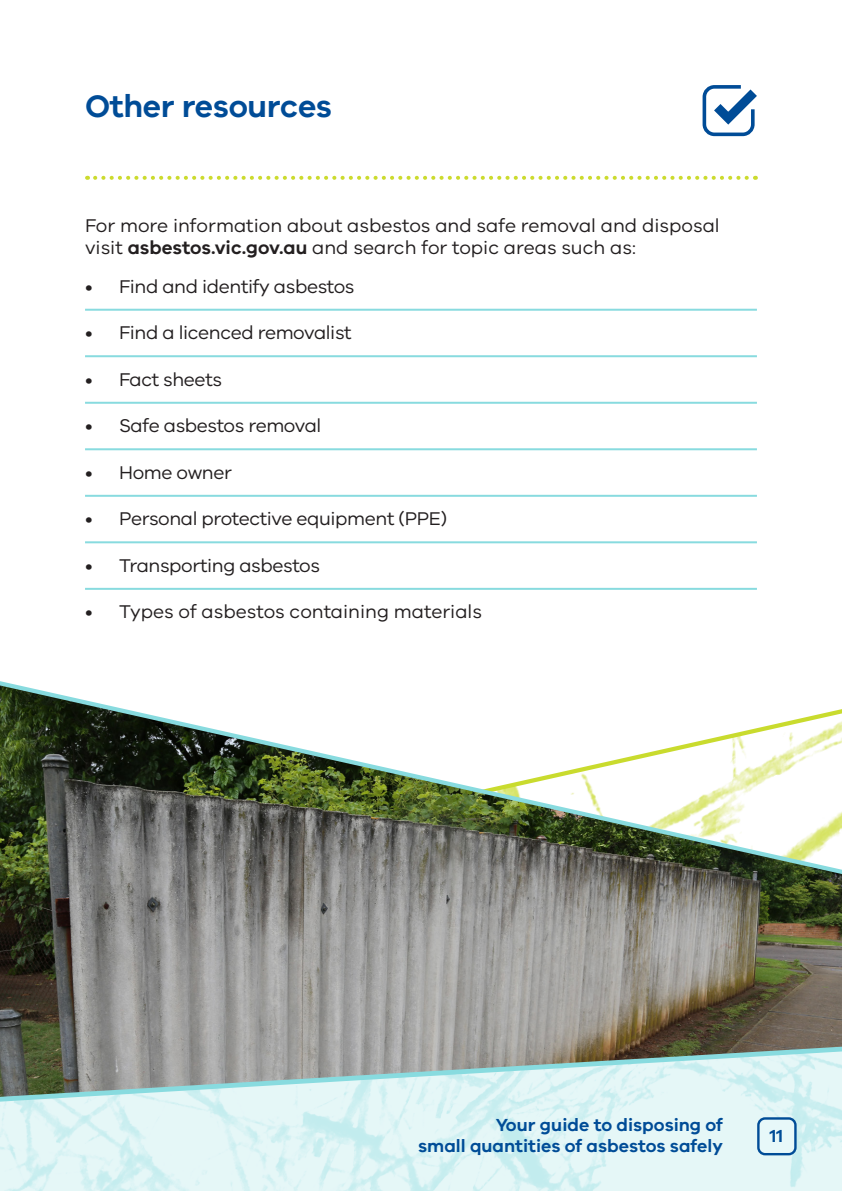
<style>
.page{position:relative;width:842px;height:1191px;background:#fff}
.page>*{position:absolute;margin:0;border:0;box-sizing:border-box;transform-origin:0 0}
.body_text{font:600 32px "VIC";letter-spacing:-.01em;color:#004c97}
.body_text-2{font:19px/22px "VIC";color:#231f20}
.body_text-3{font:19px "VIC";letter-spacing:-.02em;color:#231f20}
.t1{font:600 18px/21.2px "VIC";color:#004c97;text-align:right}
.s1{font-weight:600}
</style>
<div class="page">
<img style="left:0;top:893px;width:842px;height:150px">
<svg style="left:0;top:681px;width:842px;height:212px"></svg>
<hr style="left:85px;top:309px;width:672px;height:2px;background:#88dbdf">
<hr style="left:85px;top:355px;width:672px;height:2px;background:#88dbdf">
<hr style="left:85px;top:402px;width:672px;height:2px;background:#88dbdf">
<hr style="left:85px;top:448px;width:672px;height:2px;background:#88dbdf">
<hr style="left:85px;top:495px;width:672px;height:2px;background:#88dbdf">
<hr style="left:85px;top:541px;width:672px;height:2px;background:#88dbdf">
<hr style="left:85px;top:588px;width:672px;height:2px;background:#88dbdf">
<svg style="left:95px;top:176px;width:661px;height:4px"></svg>
<img style="left:0;top:1105px;width:842px;height:86px">
<svg style="left:0;top:1043px;width:842px;height:62px;background:#b0c1bd"></svg>
<div style="left:758px;top:1118px;width:37px;height:36px;background:#e7f8f9;border-radius:7px"></div>
<div style="left:757px;top:1117px;width:40px;height:38px;border:2px solid #004c97;border-radius:7px"></div>
<svg style="left:702px;top:85px;width:55px;height:52px"></svg>
<p class="body_text" style="left:85px;top:87px;width:248px">Other resources</p>
<p class="body_text-2" style="left:85px;top:214px;width:636px">For more information about asbestos and safe removal and disposal visit <span class="s1">asbestos.vic.gov.au</span> and search for topic areas such as:</p>
<p class="body_text-3" style="left:85px;top:275px;width:271px">• Find and identify asbestos</p>
<p class="body_text-3" style="left:85px;top:321px;width:268px">• Find a licenced removalist</p>
<p class="body_text-3" style="left:85px;top:368px;width:139px">• Fact sheets</p>
<p class="body_text-3" style="left:85px;top:414px;width:238px">• Safe asbestos removal</p>
<p class="body_text-3" style="left:85px;top:461px;width:148px">• Home owner</p>
<p class="body_text-3" style="left:85px;top:507px;width:364px">• Personal protective equipment (PPE)</p>
<p class="body_text-3" style="left:85px;top:554px;width:236px">• Transporting asbestos</p>
<p class="body_text-2" style="left:85px;top:600px;width:398px">• Types of asbestos containing materials</p>
<p class="t1" style="left:418px;top:1113px;width:306px">Your guide to disposing of<br>small quantities of asbestos safely</p>
<p class="t1" style="left:770px;top:1124px;width:15px">11</p>
</div>
